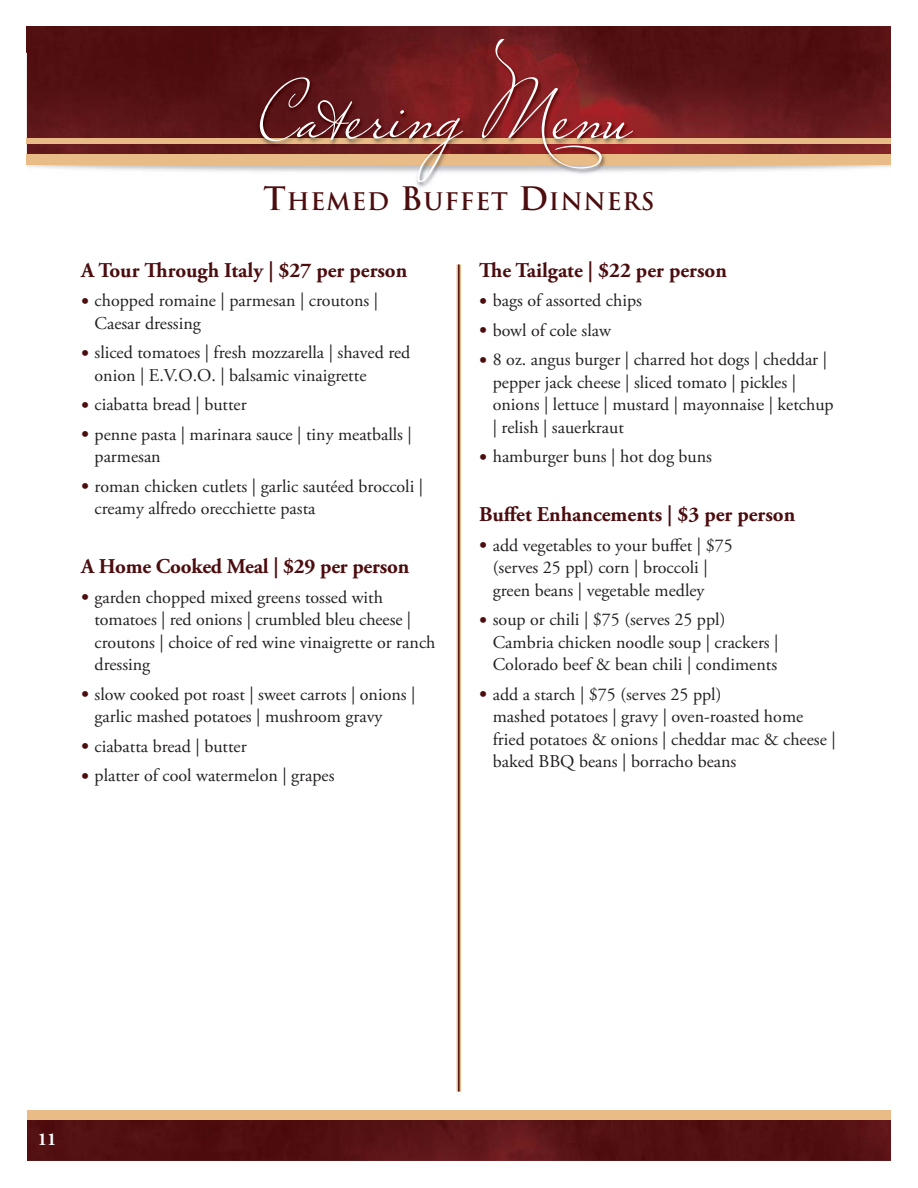
<style>
.page{position:relative;width:918px;height:1188px;background:#fff}
.page>*{position:absolute;margin:0;border:0;box-sizing:border-box;transform-origin:0 0}
.t1{font:82.65px "Miss Le Gatees";color:#fff}
.t2{font:700 23.7px "Trajan Pro";letter-spacing:.035em;color:#4c0d0f}
.t3{font:700 21px "Adobe Garamond Pro";color:#4c0d0f}
.t4{font:18px/22.5px "Adobe Garamond Pro";color:#231f20}
.t5{font:700 18px "Adobe Garamond Pro";color:#fff}
.s1{font-size:31.5px}
.s2{font-size:21px;color:#4c0d0f}
</style>
<div class="page">
<img style="left:27px;top:1120px;width:864px;height:41px">
<div style="left:27px;top:1110px;width:864px;height:10px;background:#e9bc87"></div>
<img style="left:27px;top:27px;width:864px;height:26px">
<img style="left:26px;top:53px;width:865px;height:134px">
<img style="left:27px;top:53px;width:864px;height:101px">
<img style="left:27px;top:138px;width:864px;height:6px">
<div style="left:27px;top:154px;width:864px;height:10px;background:#e9bc87"></div>
<hr style="left:457px;top:264px;width:4px;height:828px;background:#e9bc87">
<hr style="left:458px;top:264px;width:2px;height:828px;background:#4c0d0f">
<h1 class="t1" style="left:259px;top:60px;width:375px">Catering Menu</h1>
<h2 class="t2" style="left:264px;top:188px;width:392px"><span class="s1">T</span>HEMED <span class="s1">B</span>UFFET <span class="s1">D</span>INNERS</h2>
<p class="t3" style="left:81px;top:262px;width:328px">A Tour Through Italy | $27 per person</p>
<p class="t4" style="left:95px;top:291px;width:285px;text-indent:-14px"><span class="s2">•</span> chopped romaine | parmesan | croutons |<br>Caesar dressing</p>
<p class="t4" style="left:95px;top:343px;width:317px;text-indent:-14px"><span class="s2">•</span> sliced tomatoes | fresh mozzarella | shaved red onion | E.V.O.O. | balsamic vinaigrette</p>
<p class="t4" style="left:81px;top:395px;width:167px"><span class="s2">•</span> ciabatta bread | butter</p>
<p class="t4" style="left:95px;top:425px;width:319px;text-indent:-14px"><span class="s2">•</span> penne pasta | marinara sauce | tiny meatballs | parmesan</p>
<p class="t4" style="left:95px;top:477px;width:330px;text-indent:-14px"><span class="s2">•</span> roman chicken cutlets | garlic sautéed broccoli | creamy alfredo orecchiette pasta</p>
<p class="t3" style="left:81px;top:558px;width:330px">A Home Cooked Meal | $29 per person</p>
<p class="t4" style="left:95px;top:588px;width:342px;text-indent:-14px"><span class="s2">•</span> garden chopped mixed greens tossed with tomatoes | red onions | crumbled bleu cheese | croutons | choice of red wine vinaigrette or ranch dressing</p>
<p class="t4" style="left:95px;top:685px;width:322px;text-indent:-14px"><span class="s2">•</span> slow cooked pot roast | sweet carrots | onions | garlic mashed potatoes | mushroom gravy</p>
<p class="t4" style="left:81px;top:737px;width:167px"><span class="s2">•</span> ciabatta bread | butter</p>
<p class="t4" style="left:81px;top:766px;width:255px"><span class="s2">•</span> platter of cool watermelon | grapes</p>
<p class="t3" style="left:479px;top:262px;width:249px">The Tailgate | $22 per person</p>
<p class="t4" style="left:479px;top:291px;width:164px"><span class="s2">•</span> bags of assorted chips</p>
<p class="t4" style="left:479px;top:320px;width:133px"><span class="s2">•</span> bowl of cole slaw</p>
<p class="t4" style="left:493px;top:350px;width:342px;text-indent:-14px"><span class="s2">•</span> 8 oz. angus burger | charred hot dogs | cheddar | pepper jack cheese | sliced tomato | pickles | onions | lettuce | mustard | mayonnaise | ketchup | relish | sauerkraut</p>
<p class="t4" style="left:479px;top:447px;width:234px"><span class="s2">•</span> hamburger buns | hot dog buns</p>
<p class="t3" style="left:479px;top:506px;width:318px">Buffet Enhancements | $3 per person</p>
<p class="t4" style="left:493px;top:536px;width:241px;text-indent:-14px"><span class="s2">•</span> add vegetables to your buffet | $75 (serves 25 ppl) corn | broccoli | green beans | vegetable medley</p>
<p class="t4" style="left:493px;top:610px;width:287px;text-indent:-14px"><span class="s2">•</span> soup or chili | $75 (serves 25 ppl)<br>Cambria chicken noodle soup | crackers |<br>Colorado beef &amp; bean chili | condiments</p>
<p class="t4" style="left:493px;top:685px;width:344px;text-indent:-14px"><span class="s2">•</span> add a starch | $75 (serves 25 ppl)<br>mashed potatoes | gravy | oven-roasted home fried potatoes &amp; onions | cheddar mac &amp; cheese | baked BBQ beans | borracho beans</p>
<p class="t5" style="left:38px;top:1132px;width:20px">11</p>
</div>
